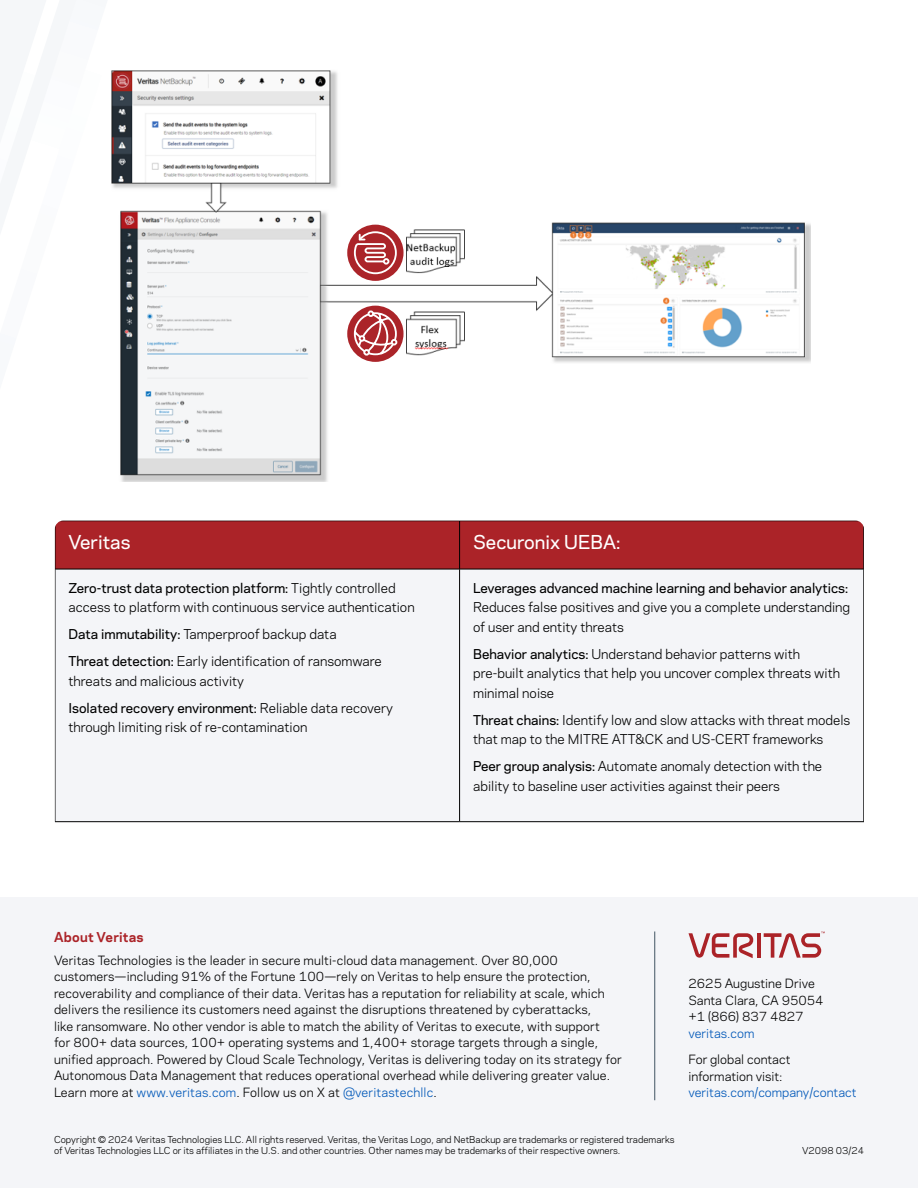
<style>
.page{position:relative;width:918px;height:1188px;background:#fff}
.page>*{position:absolute;margin:0;border:0;box-sizing:border-box;transform-origin:0 0}
.t1{font:500 18px "Polaris";color:#fff}
.t2{font:12.75px/19.5px "Polaris";color:#000}
.t3{font:700 12.75px "Polaris";letter-spacing:.015em;color:#ab2328}
.t4{font:12px/16.5px "Polaris";letter-spacing:.01em;color:#000}
.t5{font:12px "Polaris";color:#0057b8}
.t6{font:9px/10.8px "Polaris";color:#000}
.s1{font-weight:500}
.s2{color:#0057b8}
</style>
<div class="page">
<div style="left:0;top:898px;width:918px;height:290px;background:#f4f5f8"></div>
<hr style="left:757px;top:933px;width:4px;height:25px;background:#ab2328">
<svg style="left:689px;top:933px;width:65px;height:25px"></svg>
<svg style="left:764px;top:932px;width:61px;height:26px"></svg>
<hr style="left:654px;top:932px;width:1px;height:168px;background:#425563">
<div style="left:56px;top:522px;width:808px;height:47px;background:#ab2328"></div>
<div style="left:55px;top:569px;width:405px;height:253px;background:#f4f5f8"></div>
<div style="left:460px;top:569px;width:404px;height:253px;background:#f4f5f8"></div>
<hr style="left:459px;top:569px;width:1px;height:253px;background:#000">
<hr style="left:55px;top:521px;width:405px;height:1px;background:#000">
<hr style="left:55px;top:521px;width:1px;height:48px;background:#000">
<hr style="left:460px;top:521px;width:404px;height:1px;background:#000">
<hr style="left:459px;top:521px;width:1px;height:48px;background:#000">
<hr style="left:864px;top:521px;width:1px;height:48px;background:#000">
<hr style="left:55px;top:569px;width:405px;height:1px;background:#000">
<hr style="left:460px;top:569px;width:404px;height:1px;background:#000">
<hr style="left:55px;top:569px;width:1px;height:253px;background:#000">
<hr style="left:864px;top:569px;width:1px;height:253px;background:#000">
<hr style="left:55px;top:821px;width:405px;height:1px;background:#000">
<hr style="left:460px;top:821px;width:404px;height:1px;background:#000">
<img style="left:111px;top:70px;width:699px;height:412px">
<div style="left:347px;top:306px;width:57px;height:56px;background:#ab2429;border-radius:50%"></div>
<div style="left:368px;top:310px;width:6px;height:7px;border:2px solid #fff;border-radius:50%"></div>
<svg style="left:352px;top:311px;width:46px;height:45px"></svg>
<div style="left:347px;top:225px;width:57px;height:56px;background:#ab2429;border-radius:50%"></div>
<svg style="left:353px;top:230px;width:45px;height:45px"></svg>
<p class="t1" style="left:68px;top:528px;width:63px">Veritas</p>
<p class="t1" style="left:473px;top:528px;width:149px">Securonix UEBA:</p>
<p class="t2" style="left:68px;top:577px;width:348px"><span class="s1">Zero-trust data protection platform:</span> Tightly controlled access to platform with continuous service authentication</p>
<p class="t2" style="left:68px;top:620px;width:315px;line-height:27px"><span class="s1">Data immutability:</span> Tamperproof backup data<br><span class="s1">Threat detection:</span> Early identification of ransomware</p>
<p class="t2" style="left:68px;top:667px;width:326px;line-height:27px">threats and malicious activity<br><span class="s1">Isolated recovery environment:</span> Reliable data recovery</p>
<p class="t2" style="left:68px;top:717px;width:240px">through limiting risk of re-contamination</p>
<p class="t2" style="left:473px;top:577px;width:379px"><span class="s1">Leverages advanced machine learning and behavior analytics:<br></span>Reduces false positives and give you a complete understanding of user and entity threats</p>
<p class="t2" style="left:473px;top:643px;width:369px"><span class="s1">Behavior analytics:</span> Understand behavior patterns with pre-built analytics that help you uncover complex threats with minimal noise</p>
<p class="t2" style="left:473px;top:709px;width:379px"><span class="s1">Threat chains:</span> Identify low and slow attacks with threat models that map to the MITRE ATT&amp;CK and US-CERT frameworks</p>
<p class="t2" style="left:473px;top:756px;width:351px"><span class="s1">Peer group analysis:</span> Automate anomaly detection with the ability to baseline user activities against their peers</p>
<p class="t3" style="left:54px;top:927px;width:91px">About Veritas</p>
<p class="t4" style="left:54px;top:951px;width:569px">Veritas Technologies is the leader in secure multi-cloud data management. Over 80,000 customers—including 91% of the Fortune 100—rely on Veritas to help ensure the protection, recoverability and compliance of their data. Veritas has a reputation for reliability at scale, which delivers the resilience its customers need against the disruptions threatened by cyberattacks,<br>like ransomware. No other vendor is able to match the ability of Veritas to execute, with support<br>for 800+ data sources, 100+ operating systems and 1,400+ storage targets through a single, unified approach. Powered by Cloud Scale Technology, Veritas is delivering today on its strategy for Autonomous Data Management that reduces operational overhead while delivering greater value.<br>Learn more at <span class="s2">www.veritas.com</span>. Follow us on X at <span class="s2">@veritastechllc</span>.</p>
<p class="t6" style="left:54px;top:1134px;width:622px">Copyright © 2024 Veritas Technologies LLC. All rights reserved. Veritas, the Veritas Logo, and NetBackup are trademarks or registered trademarks of Veritas Technologies LLC or its affiliates in the U.S. and other countries. Other names may be trademarks of their respective owners.</p>
<p class="t6" style="left:802px;top:1145px;width:63px">V2098 03/24</p>
<p class="t4" style="left:688px;top:975px;width:137px">2625 Augustine Drive<br>Santa Clara, CA 95054 +1 (866) 837 4827</p>
<p class="t5" style="left:688px;top:1024px;width:68px">veritas.com</p>
<p class="t4" style="left:688px;top:1051px;width:104px">For global contact information visit:</p>
<p class="t5" style="left:688px;top:1083px;width:170px">veritas.com/company/contact</p>
</div>
